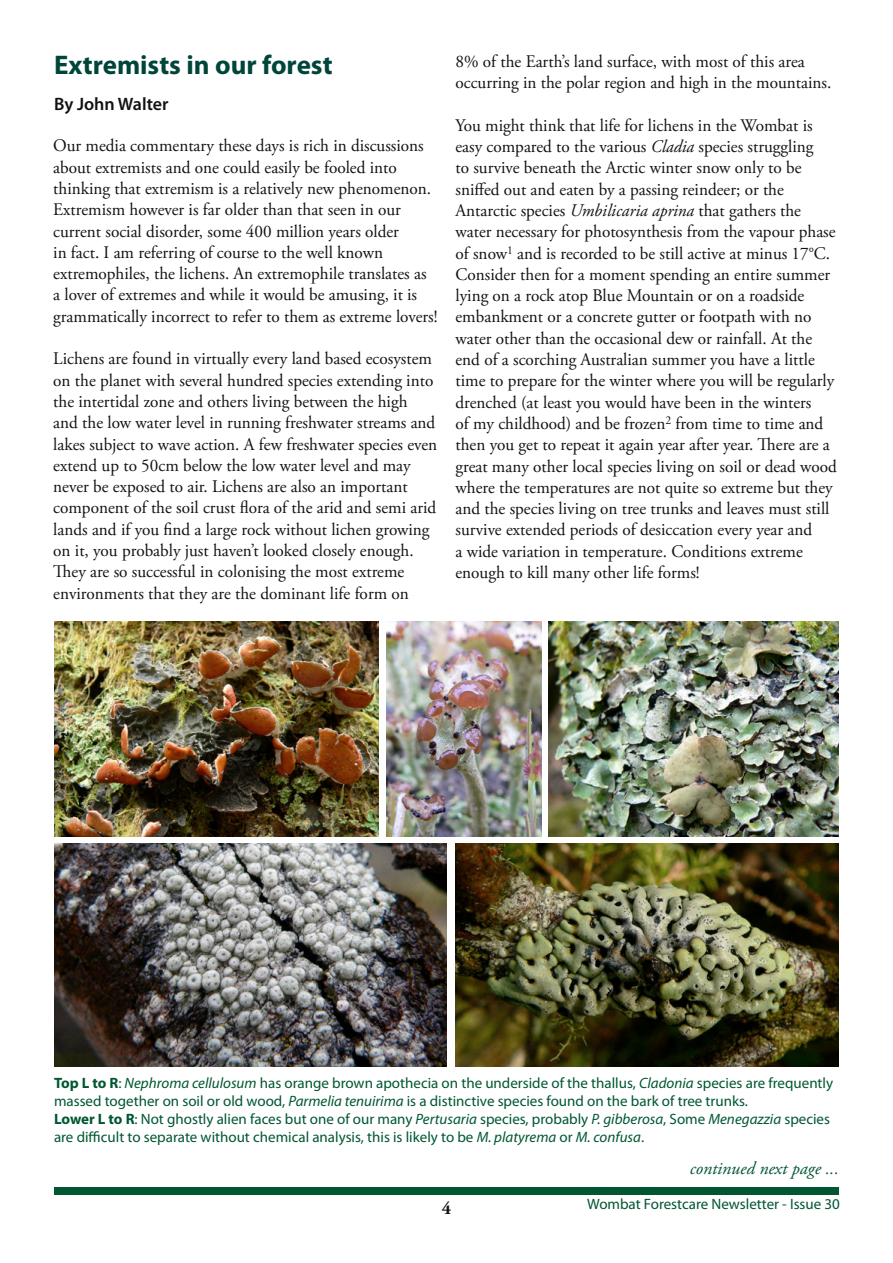
<style>
.page{position:relative;width:893px;height:1263px;background:#fff}
.page>*{position:absolute;margin:0;border:0;box-sizing:border-box;transform-origin:0 0}
.t1{font:700 27px "Myriad Pro";color:#004539}
.t2{font:italic 18px "Adobe Garamond Pro";color:#005732}
.t3{font:600 18px "Myriad Pro";color:#121212}
.t4{font:700 18px "Adobe Garamond Pro";color:#121212}
.t5{font:17.7px/21.3px "Adobe Garamond Pro";color:#121212}
.t6{font:15px/18px "Myriad Pro";color:#005732}
.s1{font-style:italic}
.s2{font-weight:700}
</style>
<div class="page">
<div style="left:55px;top:1187px;width:784px;height:7px;background:#005732"></div>
<img style="left:54px;top:621px;width:324px;height:215px">
<img style="left:549px;top:621px;width:290px;height:215px">
<img style="left:54px;top:843px;width:393px;height:224px">
<img style="left:455px;top:843px;width:384px;height:224px">
<img style="left:387px;top:621px;width:154px;height:215px">
<h1 class="t1" style="left:54px;top:48px;width:280px">Extremists in our forest</h1>
<p class="t3" style="left:54px;top:93px;width:116px">By John Walter</p>
<p class="t5" style="left:53px;top:136px;width:386px">Our media commentary these days is rich in discussions about extremists and one could easily be fooled into thinking that extremism is a relatively new phenomenon.<br>Extremism however is far older than that seen in our current social disorder, some 400 million years older<br>in fact. I am referring of course to the well known extremophiles, the lichens. An extremophile translates as a lover of extremes and while it would be amusing, it is grammatically incorrect to refer to them as extreme lovers!</p>
<p class="t5" style="left:53px;top:349px;width:386px">Lichens are found in virtually every land based ecosystem on the planet with several hundred species extending into the intertidal zone and others living between the high<br>and the low water level in running freshwater streams and lakes subject to wave action. A few freshwater species even extend up to 50cm below the low water level and may never be exposed to air. Lichens are also an important component of the soil crust flora of the arid and semi arid lands and if you find a large rock without lichen growing on it, you probably just haven’t looked closely enough.<br>They are so successful in colonising the most extreme environments that they are the dominant life form on</p>
<p class="t5" style="left:455px;top:51px;width:377px">8% of the Earth’s land surface, with most of this area occurring in the polar region and high in the mountains.</p>
<p class="t5" style="left:455px;top:115px;width:383px">You might think that life for lichens in the Wombat is easy compared to the various <span class="s1">Cladia</span> species struggling<br>to survive beneath the Arctic winter snow only to be sniffed out and eaten by a passing reindeer; or the Antarctic species <span class="s1">Umbilicaria aprina</span> that gathers the water necessary for photosynthesis from the vapour phase of snow<sup>1</sup> and is recorded to be still active at minus 17°C.<br>Consider then for a moment spending an entire summer lying on a rock atop Blue Mountain or on a roadside embankment or a concrete gutter or footpath with no water other than the occasional dew or rainfall. At the end of a scorching Australian summer you have a little time to prepare for the winter where you will be regularly drenched (at least you would have been in the winters<br>of my childhood) and be frozen<sup>2</sup> from time to time and then you get to repeat it again year after year. There are a great many other local species living on soil or dead wood where the temperatures are not quite so extreme but they and the species living on tree trunks and leaves must still survive extended periods of desiccation every year and<br>a wide variation in temperature. Conditions extreme enough to kill many other life forms!</p>
<p class="t6" style="left:54px;top:1073px;width:781px"><span class="s2">Top L to R</span>: <span class="s1">Nephroma cellulosum</span> has orange brown apothecia on the underside of the thallus, <span class="s1">Cladonia</span> species are frequently massed together on soil or old wood, <span class="s1">Parmelia tenuirima</span> is a distinctive species found on the bark of tree trunks.<br><span class="s2">Lower L to R</span>: Not ghostly alien faces but one of our many <span class="s1">Pertusaria</span> species, probably <span class="s1">P. gibberosa</span>, Some <span class="s1">Menegazzia</span> species are difficult to separate without chemical analysis, this is likely to be <span class="s1">M. platyrema</span> or <span class="s1">M. confusa</span>.</p>
<p class="t4" style="left:442px;top:1197px;width:11px">4</p>
<p class="t2" style="left:690px;top:1158px;width:151px">continued next page ...</p>
<p class="t6" style="left:587px;top:1195px;width:254px">Wombat Forestcare Newsletter - Issue 30</p>
</div>
